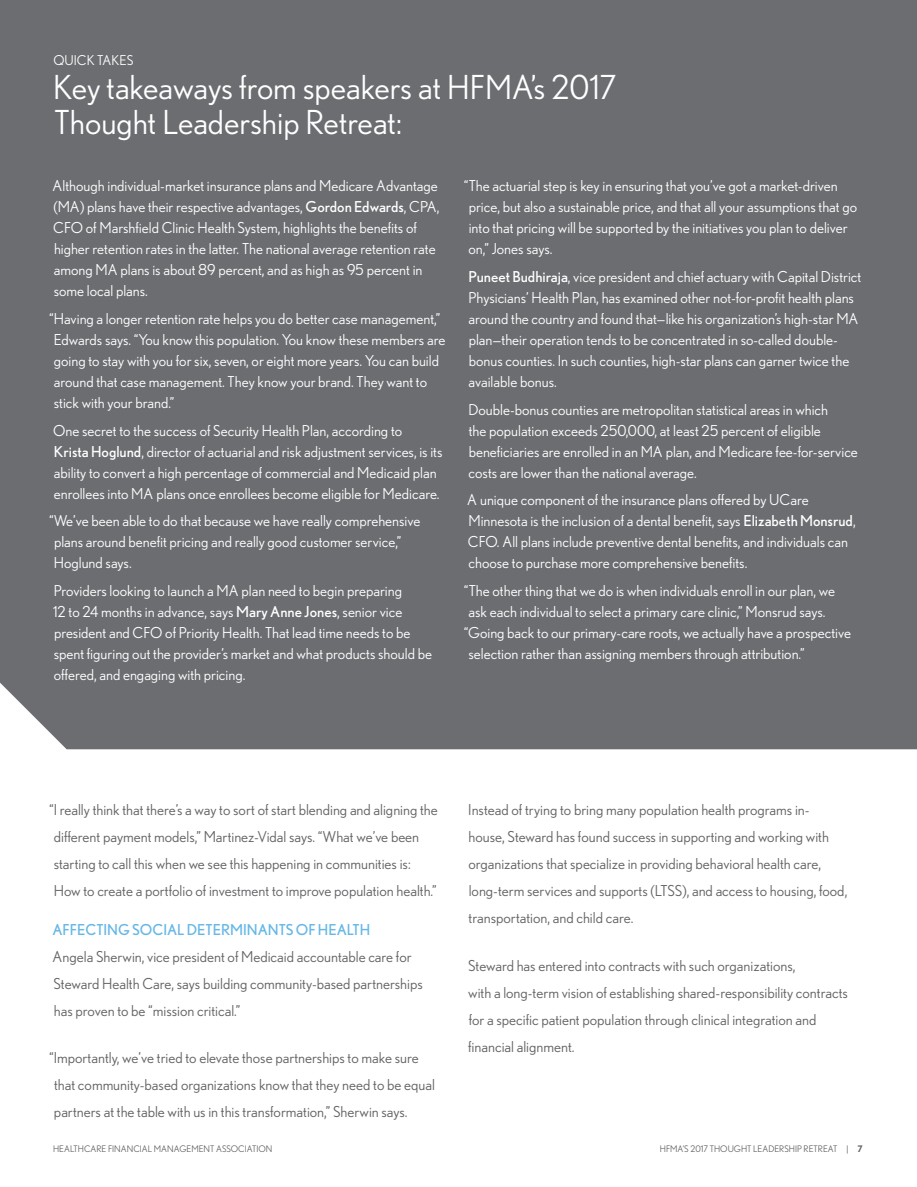
<style>
.page{position:relative;width:917px;height:1187px;background:#fff}
.page>*{position:absolute;margin:0;border:0;box-sizing:border-box;transform-origin:0 0}
.t1{font:33px/34.5px "Nobel";color:#fff}
.t2{font:15px/21px "Nobel";color:#fff}
.t3{font:15px/27px "Nobel";color:#636366}
.t4{font:15px "Nobel";color:#65b7e6}
.t5{font:13.5px "Nobel";color:#fff}
.t6{font:9px "Nobel";color:#636366}
.s1{font-style:inherit}
.s2{font-weight:700}
</style>
<div class="page">
<div style="left:0;top:0;width:916px;height:749px;background:#6c6d70"></div>
<p class="t5" style="left:53px;top:52px;width:81px">QUICK TAKES</p>
<h1 class="t1" style="left:53px;top:70px;width:564px">Key takeaways from speakers at HFMA’s 2017<br>Thought Leadership Retreat:</h1>
<p class="t2" style="left:53px;top:175px;width:388px">Although individual-market insurance plans and Medicare Advantage (MA) plans have their respective advantages, <span class="s1">Gordon Edwards</span>, CPA, CFO of Marshfield Clinic Health System, highlights the benefits of higher retention rates in the latter. The national average retention rate among MA plans is about 89 percent, and as high as 95 percent in some local plans.</p>
<p class="t2" style="left:54px;top:308px;width:393px;text-indent:-5px">“Having a longer retention rate helps you do better case management,” Edwards says. “You know this population. You know these members are going to stay with you for six, seven, or eight more years. You can build around that case management. They know your brand. They want to stick with your brand.”</p>
<p class="t2" style="left:53px;top:419px;width:390px">One secret to the success of Security Health Plan, according to<br><span class="s1">Krista Hoglund</span>, director of actuarial and risk adjustment services, is its ability to convert a high percentage of commercial and Medicaid plan enrollees into MA plans once enrollees become eligible for Medicare.</p>
<p class="t2" style="left:54px;top:510px;width:368px;text-indent:-5px">“We’ve been able to do that because we have really comprehensive plans around benefit pricing and really good customer service,”<br>Hoglund says.</p>
<p class="t2" style="left:53px;top:580px;width:380px">Providers looking to launch a MA plan need to begin preparing<br>12 to 24 months in advance, says <span class="s1">Mary Anne Jones</span>, senior vice president and CFO of Priority Health. That lead time needs to be spent figuring out the provider’s market and what products should be offered, and engaging with pricing.</p>
<p class="t2" style="left:468px;top:175px;width:390px;text-indent:-5px">“The actuarial step is key in ensuring that you’ve got a market-driven price, but also a sustainable price, and that all your assumptions that go into that pricing will be supported by the initiatives you plan to deliver on,” Jones says.</p>
<p class="t2" style="left:468px;top:266px;width:394px"><span class="s1">Puneet Budhiraja</span>, vice president and chief actuary with Capital District Physicians’ Health Plan, has examined other not-for-profit health plans around the country and found that—like his organization’s high-star MA plan—their operation tends to be concentrated in so-called double&shy;bonus counties. In such counties, high-star plans can garner twice the available bonus.</p>
<p class="t2" style="left:468px;top:398px;width:391px">Double-bonus counties are metropolitan statistical areas in which<br>the population exceeds 250,000, at least 25 percent of eligible beneficiaries are enrolled in an MA plan, and Medicare fee-for-service costs are lower than the national average.</p>
<p class="t2" style="left:467px;top:489px;width:390px">A unique component of the insurance plans offered by UCare Minnesota is the inclusion of a dental benefit, says <span class="s1">Elizabeth Monsrud</span>, CFO. All plans include preventive dental benefits, and individuals can choose to purchase more comprehensive benefits.</p>
<p class="t2" style="left:463px;top:580px;width:372px">“The other thing that we do is when individuals enroll in our plan, we</p>
<p class="t2" style="left:468px;top:601px;width:358px">ask each individual to select a primary care clinic,” Monsrud says.</p>
<p class="t2" style="left:463px;top:622px;width:388px">“Going back to our primary-care roots, we actually have a prospective</p>
<p class="t2" style="left:468px;top:643px;width:337px">selection rather than assigning members through attribution.”</p>
<p class="t3" style="left:54px;top:796px;width:385px;text-indent:-5px">“I really think that there’s a way to sort of start blending and aligning the different payment models,” Martinez-Vidal says. “What we’ve been starting to call this when we see this happening in communities is:<br>How to create a portfolio of investment to improve population health.”</p>
<p class="t4" style="left:52px;top:920px;width:319px">AFFECTING SOCIAL DETERMINANTS OF HEALTH</p>
<p class="t3" style="left:53px;top:942px;width:371px">Angela Sherwin, vice president of Medicaid accountable care for<br>Steward Health Care, says building community-based partnerships has proven to be “mission critical.”</p>
<p class="t3" style="left:54px;top:1043px;width:382px;text-indent:-5px">“Importantly, we’ve tried to elevate those partnerships to make sure that community-based organizations know that they need to be equal partners at the table with us in this transformation,” Sherwin says.</p>
<p class="t3" style="left:468px;top:796px;width:380px">Instead of trying to bring many population health programs in&shy;house, Steward has found success in supporting and working with organizations that specialize in providing behavioral health care, long-term services and supports (LTSS), and access to housing, food, transportation, and child care.</p>
<p class="t3" style="left:468px;top:951px;width:381px">Steward has entered into contracts with such organizations,<br>with a long-term vision of establishing shared-responsibility contracts for a specific patient population through clinical integration and financial alignment.</p>
<p class="t6" style="left:53px;top:1142px;width:221px">HEALTHCARE FINANCIAL MANAGEMENT ASSOCIATION</p>
<p class="t6" style="left:659px;top:1142px;width:204px">HFMA’S 2017 THOUGHT LEADERSHIP RETREAT | <span class="s2">7</span></p>
</div>
